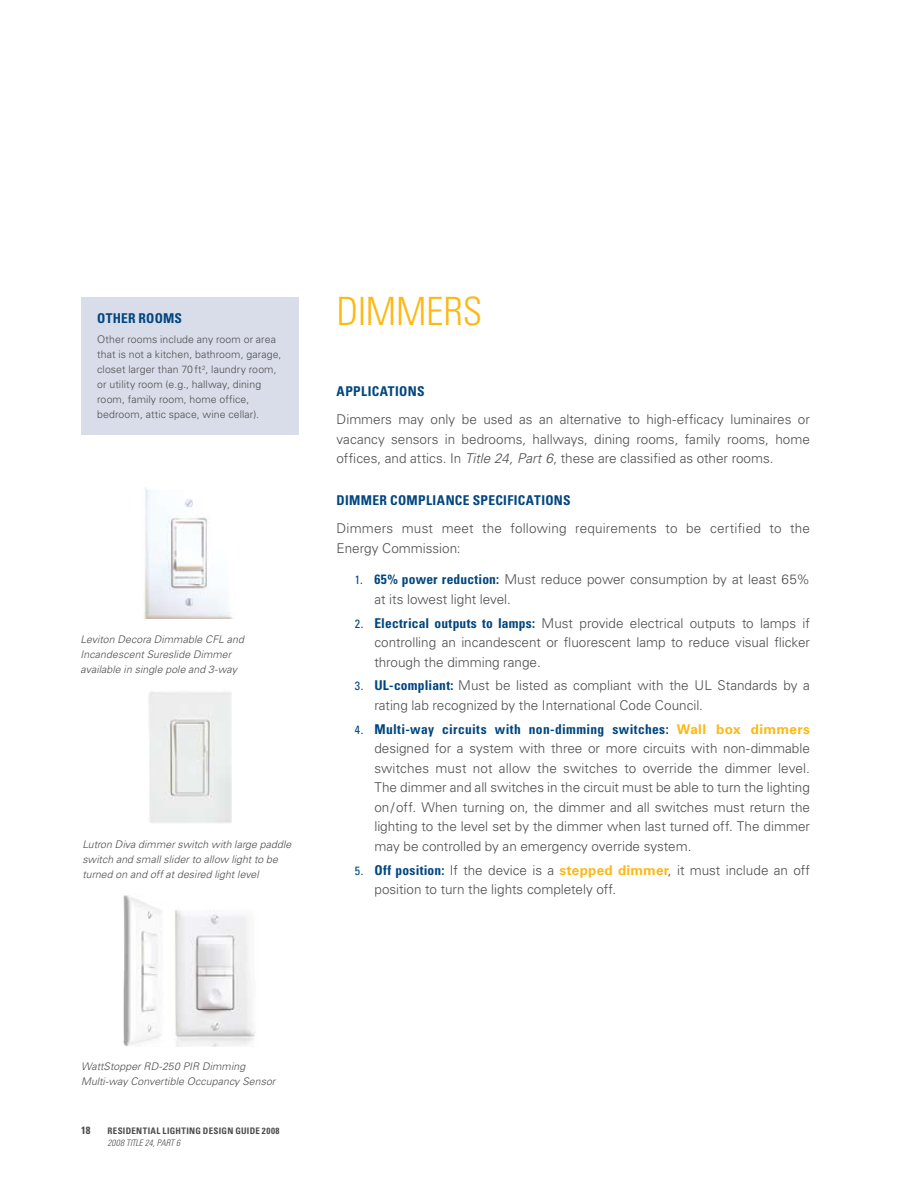
<style>
.page{position:relative;width:918px;height:1188px;background:#fff}
.page>*{position:absolute;margin:0;border:0;box-sizing:border-box;transform-origin:0 0}
.t1{font:300 condensed 39px "Univers LT Std";color:#fdb813}
.t2{font:300 13.5px/19.5px "Univers LT Std";color:#4d4d4f}
.t3{font:700 condensed 13.5px "Univers LT Std";letter-spacing:.025em;color:#00467f}
.t4{font:italic 300 10.5px/15px "Univers LT Std";letter-spacing:.005em;color:#4d4d4f}
.t5{font:300 10.5px/15px "Univers LT Std";letter-spacing:.01em;color:#4d4d4f}
.t6{font:700 condensed 10.5px "Univers LT Std";color:#4d4d4f}
.t7{font:700 condensed 9px "Univers LT Std";letter-spacing:.04em;color:#4d4d4f}
.t8{font:italic 300 condensed 9px "Univers LT Std";letter-spacing:-.01em;color:#4d4d4f}
.s1{font-style:italic}
.s2{font-weight:400;font-stretch:condensed;font-size:12px;color:#00467f}
.s3{font-weight:700;font-stretch:condensed;color:#00467f}
.s4{font-weight:700;color:#fdb813}
</style>
<div class="page">
<img style="left:123px;top:895px;width:133px;height:151px">
<img style="left:148px;top:691px;width:84px;height:132px">
<img style="left:144px;top:488px;width:89px;height:131px">
<div style="left:81px;top:297px;width:218px;height:138px;background:#d9dde9"></div>
<p class="t3" style="left:97px;top:310px;width:85px">Other Rooms</p>
<p class="t5" style="left:97px;top:332px;width:186px">Other rooms include any room or area that is not a kitchen, bathroom, garage, closet larger than 70ft<sup>2</sup>, laundry room, or utility room (e.g., hallway, dining room, family room, home office, bedroom, attic space, wine cellar).</p>
<p class="t4" style="left:81px;top:631px;width:165px">Leviton Decora Dimmable CFL and<br>Incandescent Sureslide Dimmer available in single pole and 3-way</p>
<p class="t4" style="left:82px;top:837px;width:211px">Lutron Diva dimmer switch with large paddle switch and small slider to allow light to be turned on and off at desired light level</p>
<h1 class="t1" style="left:337px;top:288px;width:23px">DIMM</h1>
<h1 class="t1" style="left:426px;top:288px;width:58px">ERS</h1>
<p class="t3" style="left:337px;top:383px;width:88px">Applications</p>
<p class="t2" style="left:337px;top:410px;width:475px;text-align:justify">Dimmers may only be used as an alternative to high-efficacy luminaires or vacancy sensors in bedrooms, hallways, dining rooms, family rooms, home offices, and attics. In <span class="s1">Title 24, Part 6</span>, these are classified as other rooms.</p>
<p class="t3" style="left:337px;top:492px;width:234px">Dimmer Compliance Specifications</p>
<p class="t2" style="left:337px;top:519px;width:475px">Dimmers must meet the following requirements to be certified to the<br>Energy Commission:</p>
<p class="t2" style="left:374px;top:570px;width:437px;text-indent:-19px"><span class="s2">1.</span> <span class="s3">65% power reduction:</span> Must reduce power consumption by at least 65% at its lowest light level.</p>
<p class="t2" style="left:374px;top:613px;width:437px;text-align:justify;text-indent:-20px"><span class="s2">2.</span> <span class="s3">Electrical outputs to lamps:</span> Must provide electrical outputs to lamps if controlling an incandescent or fluorescent lamp to reduce visual flicker through the dimming range.</p>
<p class="t2" style="left:374px;top:676px;width:437px;text-indent:-20px"><span class="s2">3.</span> <span class="s3">UL-compliant:</span> Must be listed as compliant with the UL Standards by a rating lab recognized by the International Code Council.</p>
<p class="t2" style="left:374px;top:719px;width:437px;text-align:justify;text-indent:-20px"><span class="s2">4.</span> <span class="s3">Multi-way circuits with non-dimming switches:</span> <span class="s4">Wall box dimmers </span>designed for a system with three or more circuits with non-dimmable switches must not allow the switches to override the dimmer level.<br>The dimmer and all switches in the circuit must be able to turn the lighting on/off. When turning on, the dimmer and all switches must return the lighting to the level set by the dimmer when last turned off. The dimmer may be controlled by an emergency override system.</p>
<p class="t2" style="left:374px;top:860px;width:437px;text-indent:-20px"><span class="s2">5.</span> <span class="s3">Off position:</span> If the device is a <span class="s4">stepped dimmer</span>, it must include an off position to turn the lights completely off.</p>
<p class="t4" style="left:81px;top:1059px;width:196px">WattStopper RD-250 PIR Dimming<br>Multi-way Convertible Occupancy Sensor</p>
<p class="t6" style="left:81px;top:1124px;width:11px">18</p>
<p class="t7" style="left:107px;top:1125px;width:174px">Residential Lighting Design Guide 2008</p>
<p class="t8" style="left:107px;top:1137px;width:74px">2008 TITLE 24, PART 6</p>
</div>
